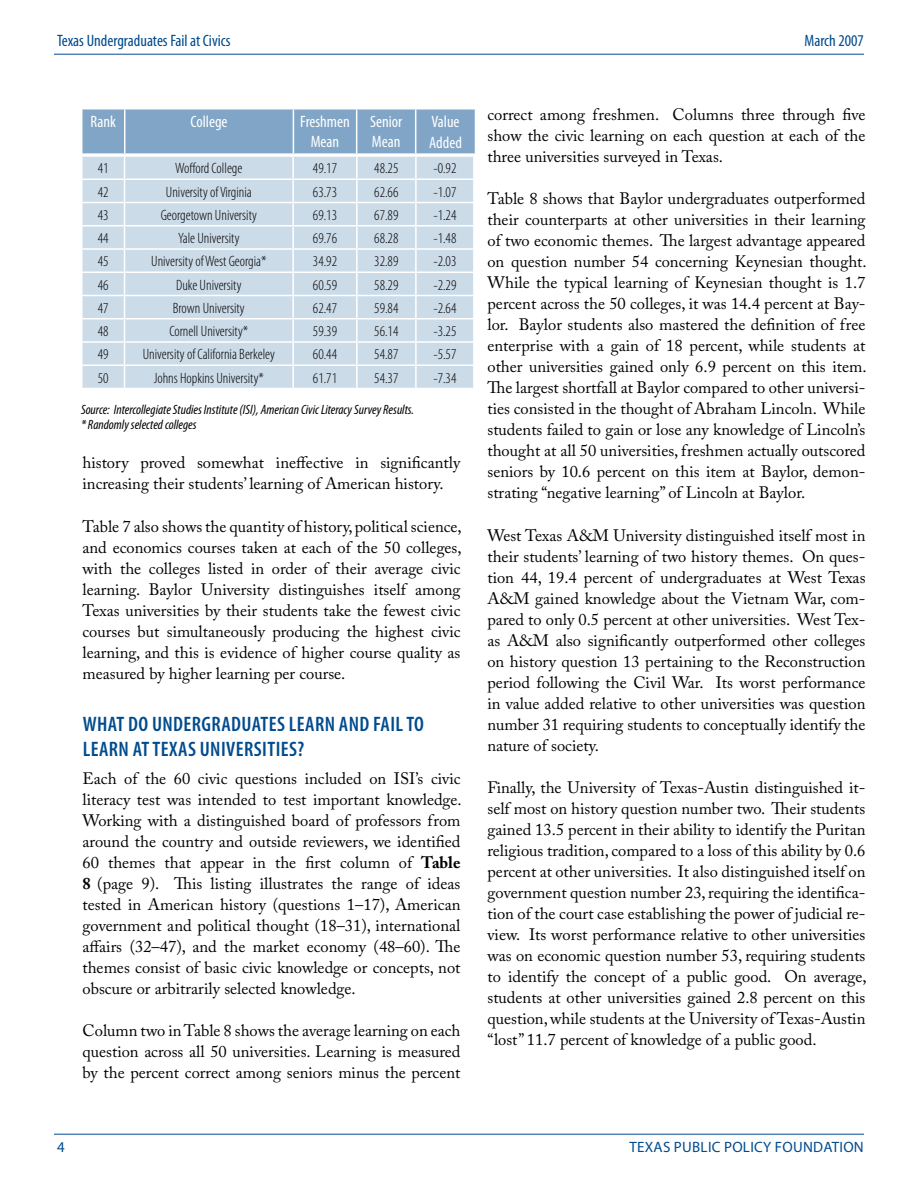
<style>
.page{position:relative;width:918px;height:1188px;background:#fff}
.page>*{position:absolute;margin:0;border:0;box-sizing:border-box;transform-origin:0 0}
.t1{font:600 condensed 21px/25.2px "Myriad Pro";letter-spacing:.02em;color:#004b8d}
.t2{font:16.5px/21px "Adobe Caslon Pro";color:#000;text-align:justify}
.t3{font:condensed 16.5px/19.8px "Myriad Pro";color:#fff}
.t4{font:condensed 16.5px "Myriad Pro";color:#004b8d}
.t5{font:300 condensed 15px "Myriad Pro";color:#000}
.t6{font:15px "Myriad Pro";letter-spacing:.02em;color:#004b8d}
.t7{font:italic condensed 13.5px/15px "Myriad Pro";color:#000}
.s1{font-weight:700}
</style>
<div class="page">
<hr style="left:54px;top:54px;width:810px;height:1px;background:#004b8d">
<hr style="left:54px;top:1134px;width:810px;height:1px;background:#004b8d">
<svg style="left:82px;top:110px;width:393px;height:278px;background:#c4d5e4"></svg>
<hr style="left:124px;top:110px;width:1px;height:43px;background:#fff">
<hr style="left:293px;top:110px;width:1px;height:43px;background:#fff">
<hr style="left:356px;top:110px;width:1px;height:43px;background:#fff">
<hr style="left:415px;top:110px;width:1px;height:43px;background:#fff">
<hr style="left:81px;top:153px;width:44px;height:2px;background:#fff">
<hr style="left:125px;top:153px;width:168px;height:2px;background:#fff">
<hr style="left:293px;top:153px;width:64px;height:2px;background:#fff">
<hr style="left:357px;top:153px;width:59px;height:2px;background:#fff">
<hr style="left:416px;top:153px;width:60px;height:2px;background:#fff">
<p class="t4" style="left:57px;top:31px;width:175px">Texas Undergraduates Fail at Civics</p>
<p class="t4" style="left:805px;top:31px;width:61px">March 2007</p>
<p class="t3" style="left:91px;top:112px;width:27px">Rank</p>
<p class="t3" style="left:191px;top:112px;width:39px">College</p>
<p class="t3" style="left:300px;top:112px;width:51px;text-align:center">Freshmen<br>Mean</p>
<p class="t3" style="left:370px;top:112px;width:34px">Senior<br>Mean</p>
<p class="t3" style="left:429px;top:111px;width:34px;line-height:21px">Value<br>Added</p>
<p class="t5" style="left:98px;top:159px;width:12px">41</p>
<p class="t5" style="left:175px;top:159px;width:69px">Wofford College</p>
<p class="t5" style="left:313px;top:159px;width:26px">49.17</p>
<p class="t5" style="left:374px;top:159px;width:26px">48.25</p>
<p class="t5" style="left:433px;top:159px;width:25px">-0.92</p>
<p class="t5" style="left:98px;top:183px;width:12px">42</p>
<p class="t5" style="left:166px;top:183px;width:87px">University of Virginia</p>
<p class="t5" style="left:313px;top:183px;width:26px">63.73</p>
<p class="t5" style="left:374px;top:183px;width:26px">62.66</p>
<p class="t5" style="left:433px;top:183px;width:25px">-1.07</p>
<p class="t5" style="left:98px;top:206px;width:12px">43</p>
<p class="t5" style="left:161px;top:206px;width:98px">Georgetown University</p>
<p class="t5" style="left:313px;top:206px;width:26px">69.13</p>
<p class="t5" style="left:374px;top:206px;width:26px">67.89</p>
<p class="t5" style="left:433px;top:206px;width:25px">-1.24</p>
<p class="t5" style="left:98px;top:229px;width:12px">44</p>
<p class="t5" style="left:178px;top:229px;width:63px">Yale University</p>
<p class="t5" style="left:313px;top:229px;width:26px">69.76</p>
<p class="t5" style="left:374px;top:229px;width:26px">68.28</p>
<p class="t5" style="left:433px;top:229px;width:25px">-1.48</p>
<p class="t5" style="left:98px;top:252px;width:12px">45</p>
<p class="t5" style="left:151px;top:252px;width:117px">University of West Georgia*</p>
<p class="t5" style="left:313px;top:252px;width:26px">34.92</p>
<p class="t5" style="left:374px;top:252px;width:26px">32.89</p>
<p class="t5" style="left:433px;top:252px;width:25px">-2.03</p>
<p class="t5" style="left:98px;top:276px;width:12px">46</p>
<p class="t5" style="left:176px;top:276px;width:67px">Duke University</p>
<p class="t5" style="left:313px;top:276px;width:26px">60.59</p>
<p class="t5" style="left:374px;top:276px;width:26px">58.29</p>
<p class="t5" style="left:433px;top:276px;width:25px">-2.29</p>
<p class="t5" style="left:98px;top:299px;width:12px">47</p>
<p class="t5" style="left:173px;top:299px;width:73px">Brown University</p>
<p class="t5" style="left:313px;top:299px;width:26px">62.47</p>
<p class="t5" style="left:374px;top:299px;width:26px">59.84</p>
<p class="t5" style="left:433px;top:299px;width:25px">-2.64</p>
<p class="t5" style="left:98px;top:322px;width:12px">48</p>
<p class="t5" style="left:169px;top:322px;width:80px">Cornell University*</p>
<p class="t5" style="left:313px;top:322px;width:26px">59.39</p>
<p class="t5" style="left:374px;top:322px;width:26px">56.14</p>
<p class="t5" style="left:433px;top:322px;width:25px">-3.25</p>
<p class="t5" style="left:98px;top:345px;width:12px">49</p>
<p class="t5" style="left:143px;top:345px;width:134px">University of California Berkeley</p>
<p class="t5" style="left:313px;top:345px;width:26px">60.44</p>
<p class="t5" style="left:374px;top:345px;width:26px">54.87</p>
<p class="t5" style="left:433px;top:345px;width:25px">-5.57</p>
<p class="t5" style="left:98px;top:369px;width:12px">50</p>
<p class="t5" style="left:154px;top:369px;width:112px">Johns Hopkins University*</p>
<p class="t5" style="left:313px;top:369px;width:26px">61.71</p>
<p class="t5" style="left:374px;top:369px;width:26px">54.37</p>
<p class="t5" style="left:433px;top:369px;width:25px">-7.34</p>
<p class="t7" style="left:81px;top:402px;width:335px">Source: Intercollegiate Studies Institute (ISI), American Civic Literacy Survey Results. * Randomly selected colleges</p>
<p class="t2" style="left:82px;top:452px;width:380px">history proved somewhat ineffective in significantly increasing their students’ learning of American history.</p>
<p class="t2" style="left:82px;top:515px;width:381px">Table 7 also shows the quantity of history, political science, and economics courses taken at each of the 50 colleges, with the colleges listed in order of their average civic learning. Baylor University distinguishes itself among Texas universities by their students take the fewest civic courses but simultaneously producing the highest civic learning, and this is evidence of higher course quality as measured by higher learning per course.</p>
<p class="t1" style="left:83px;top:711px;width:343px">WHAT DO UNDERGRADUATES LEARN AND FAIL TO<br>LEARN AT TEXAS UNIVERSITIES?</p>
<p class="t2" style="left:82px;top:768px;width:381px">Each of the 60 civic questions included on ISI’s civic literacy test was intended to test important knowledge.<br>Working with a distinguished board of professors from around the country and outside reviewers, we identified 60 themes that appear in the first column of <span class="s1">Table 8</span> (page 9). This listing illustrates the range of ideas tested in American history (questions 1–17), American government and political thought (18–31), international affairs (32–47), and the market economy (48–60). The themes consist of basic civic knowledge or concepts, not obscure or arbitrarily selected knowledge.</p>
<p class="t2" style="left:82px;top:1020px;width:380px">Column two in Table 8 shows the average learning on each question across all 50 universities. Learning is measured by the percent correct among seniors minus the percent</p>
<p class="t2" style="left:488px;top:104px;width:379px">correct among freshmen. Columns three through five show the civic learning on each question at each of the three universities surveyed in Texas.</p>
<p class="t2" style="left:488px;top:188px;width:381px">Table 8 shows that Baylor undergraduates outperformed their counterparts at other universities in their learning of two economic themes. The largest advantage appeared on question number 54 concerning Keynesian thought.<br>While the typical learning of Keynesian thought is 1.7 percent across the 50 colleges, it was 14.4 percent at Bay&shy;lor. Baylor students also mastered the definition of free enterprise with a gain of 18 percent, while students at other universities gained only 6.9 percent on this item.<br>The largest shortfall at Baylor compared to other universi&shy;ties consisted in the thought of Abraham Lincoln. While students failed to gain or lose any knowledge of Lincoln’s thought at all 50 universities, freshmen actually outscored seniors by 10.6 percent on this item at Baylor, demon&shy;strating “negative learning” of Lincoln at Baylor.</p>
<p class="t2" style="left:488px;top:525px;width:380px">West Texas A&amp;M University distinguished itself most in their students’ learning of two history themes. On ques&shy;tion 44, 19.4 percent of undergraduates at West Texas A&amp;M gained knowledge about the Vietnam War, com&shy;pared to only 0.5 percent at other universities. West Tex&shy;as A&amp;M also significantly outperformed other colleges on history question 13 pertaining to the Reconstruction period following the Civil War. Its worst performance in value added relative to other universities was question number 31 requiring students to conceptually identify the nature of society.</p>
<p class="t2" style="left:488px;top:777px;width:381px">Finally, the University of Texas-Austin distinguished it&shy;self most on history question number two. Their students gained 13.5 percent in their ability to identify the Puritan religious tradition, compared to a loss of this ability by 0.6 percent at other universities. It also distinguished itself on government question number 23, requiring the identifica&shy;tion of the court case establishing the power of judicial re&shy;view. Its worst performance relative to other universities was on economic question number 53, requiring students to identify the concept of a public good. On average, students at other universities gained 2.8 percent on this question, while students at the University of Texas-Austin “lost” 11.7 percent of knowledge of a public good.</p>
<p class="t6" style="left:637px;top:1138px;width:228px">EXAS PUBLIC POLICY FOUNDATION</p>
</div>
